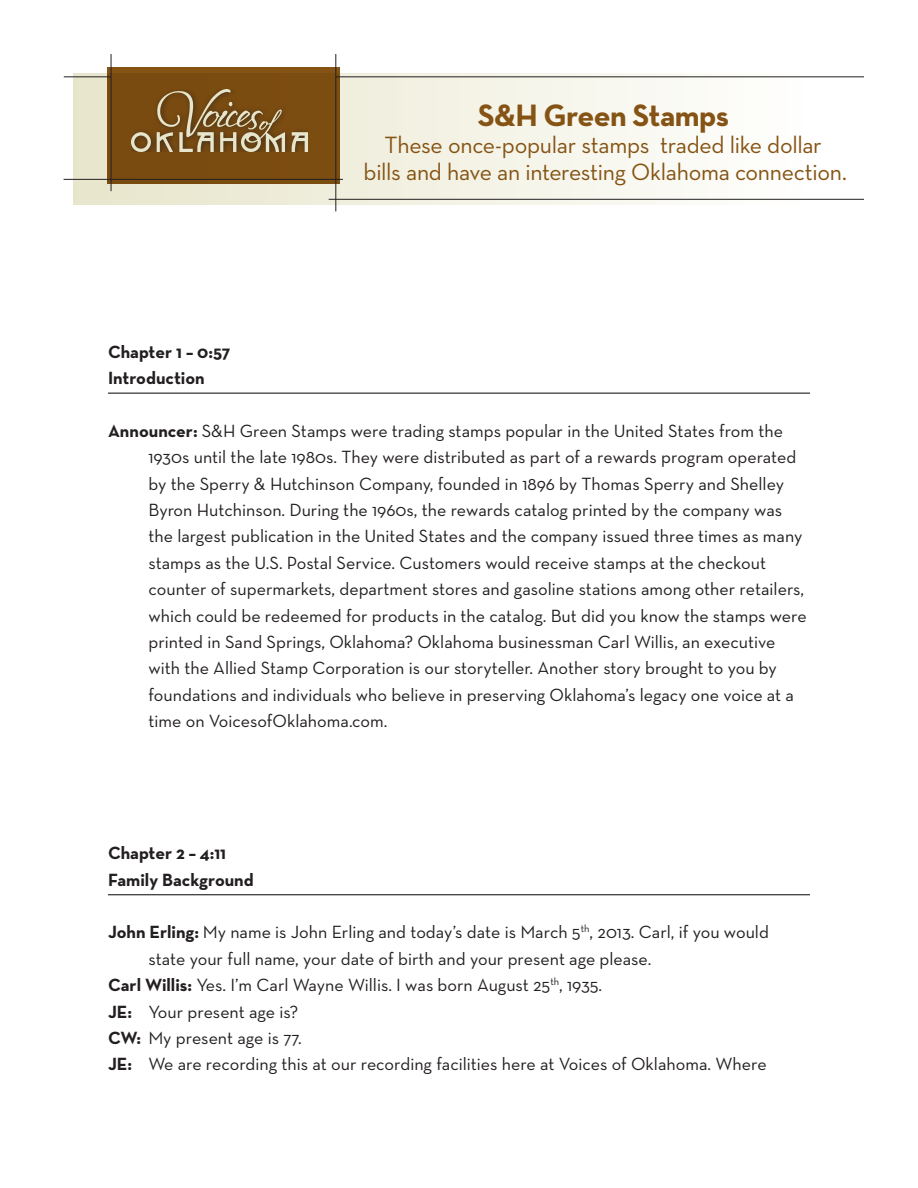
<style>
.page{position:relative;width:918px;height:1188px;background:#fff}
.page>*{position:absolute;margin:0;border:0;box-sizing:border-box;transform-origin:0 0}
.t1{font:700 31.5px "Neutraface Text";letter-spacing:-.02em;color:#855314}
.t2{font:24px/27px "Neutraface Text";letter-spacing:-.015em;color:#855314;text-align:center}
.Body_Text{font:18px/26.4px "Neutraface Text";color:#231f20}
.Chapter_Title{font:700 18px "Neutraface Text";color:#231f20}
.Chapter_Number{font:700 18px "Neutraface Text";letter-spacing:-.005em;color:#231f20}
.s1{font-weight:700}
</style>
<div class="page">
<hr style="left:108px;top:393px;width:702px;height:1px;background:#231f20">
<hr style="left:108px;top:894px;width:702px;height:1px;background:#231f20">
<div style="left:74px;top:73px;width:757px;height:132px;background:linear-gradient(to right,#e7e5ca,#fff)"></div>
<div style="left:107px;top:68px;width:232px;height:116px;background:#7b4c10"></div>
<img style="left:131px;top:89px;width:176px;height:63px">
<hr style="left:336px;top:77px;width:528px;height:1px;background:#231f20">
<hr style="left:64px;top:77px;width:47px;height:1px;background:#231f20">
<hr style="left:329px;top:199px;width:535px;height:1px;background:#231f20">
<hr style="left:64px;top:179px;width:279px;height:1px;background:#231f20">
<hr style="left:111px;top:54px;width:1px;height:137px;background:#231f20">
<hr style="left:336px;top:54px;width:1px;height:157px;background:#231f20">
<p class="t1" style="left:478px;top:95px;width:253px">S&amp;H Green Stamps</p>
<p class="t2" style="left:364px;top:131px;width:485px">These once-popular stamps traded like dollar<br>bills and have an interesting Oklahoma connection.</p>
<p class="Chapter_Number" style="left:108px;top:340px;width:124px">Chapter 1 – 0:57</p>
<p class="Chapter_Title" style="left:108px;top:366px;width:98px">Introduction</p>
<p class="Body_Text" style="left:148px;top:417px;width:660px;text-indent:-40px"><span class="s1">Announcer:</span> S&amp;H Green Stamps were trading stamps popular in the United States from the 1930s until the late 1980s. They were distributed as part of a rewards program operated by the Sperry &amp; Hutchinson Company, founded in 1896 by Thomas Sperry and Shelley Byron Hutchinson. During the 1960s, the rewards catalog printed by the company was the largest publication in the United States and the company issued three times as many stamps as the U.S. Postal Service. Customers would receive stamps at the checkout counter of supermarkets, department stores and gasoline stations among other retailers, which could be redeemed for products in the catalog. But did you know the stamps were printed in Sand Springs, Oklahoma? Oklahoma businessman Carl Willis, an executive with the Allied Stamp Corporation is our storyteller. Another story brought to you by foundations and individuals who believe in preserving Oklahoma’s legacy one voice at a time on VoicesofOklahoma.com.</p>
<p class="Chapter_Number" style="left:108px;top:841px;width:120px">Chapter 2 – 4:11</p>
<p class="Chapter_Title" style="left:108px;top:868px;width:147px">Family Background</p>
<p class="Body_Text" style="left:148px;top:919px;width:622px;text-indent:-40px"><span class="s1">John Erling:</span> My name is John Erling and today’s date is March 5<sup>th</sup>, 2013. Carl, if you would state your full name, your date of birth and your present age please.</p>
<p class="Body_Text" style="left:108px;top:972px;width:496px"><span class="s1">Carl Willis:</span> Yes. I’m Carl Wayne Willis. I was born August 25<sup>th</sup>, 1935.</p>
<p class="Body_Text" style="left:108px;top:998px;width:192px"><span class="s1">JE:</span> Your present age is?</p>
<p class="Body_Text" style="left:108px;top:1024px;width:195px"><span class="s1">CW:</span> My present age is 77.</p>
<p class="Body_Text" style="left:108px;top:1051px;width:660px"><span class="s1">JE:</span> We are recording this at our recording facilities here at Voices of Oklahoma. Where</p>
</div>
